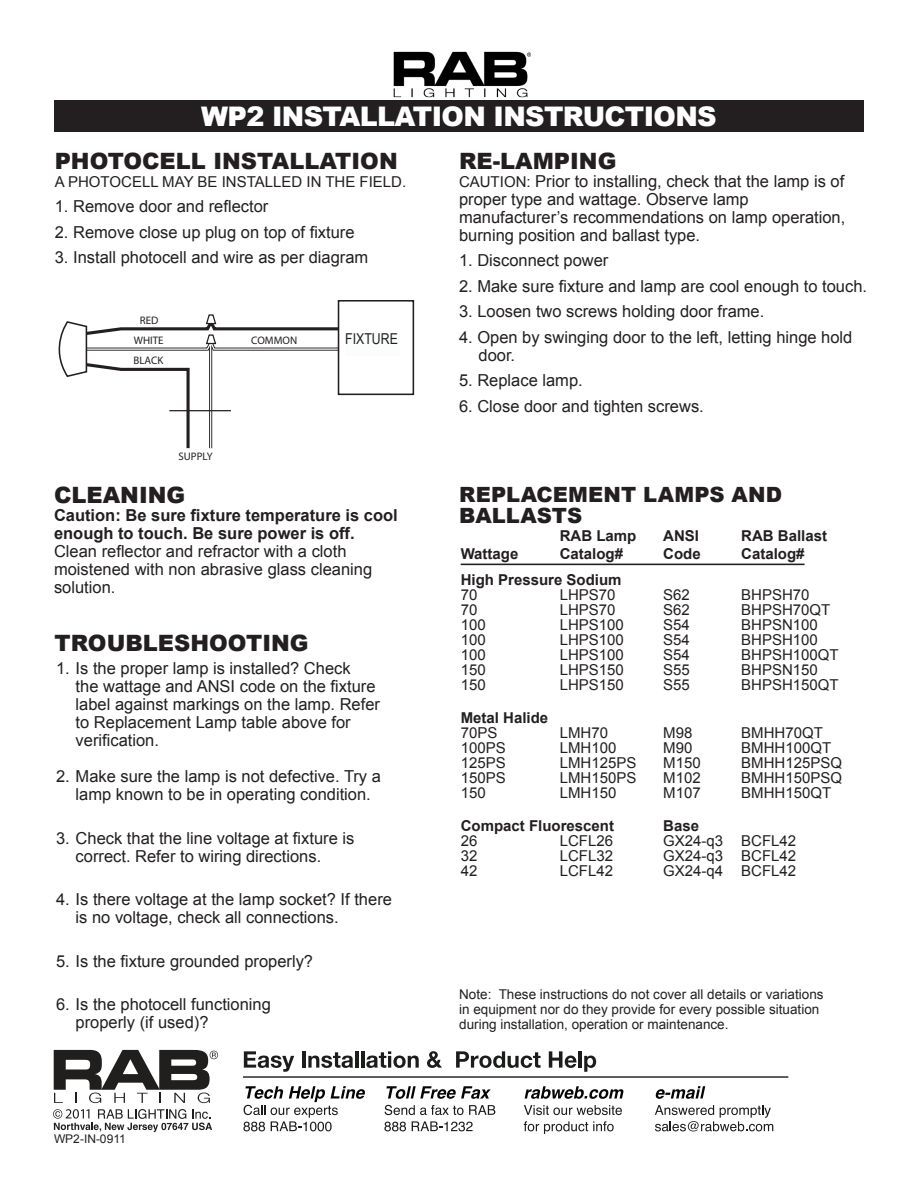
<style>
.page{position:relative;width:918px;height:1188px;background:#fff}
.page>*{position:absolute;margin:0;border:0;box-sizing:border-box;transform-origin:0 0}
.t1{font:900 27px "Arial";letter-spacing:-.025em;color:#fff}
.Heading{font:900 22.5px "Arial";color:#231f20}
.t2{font:900 21px/21px "Arial";letter-spacing:.01em;color:#231f20}
.Body_Copy{font:16.5px/18px "Arial";color:#231f20}
.Heading-2{font:16.5px/18px "Arial";color:#231f20}
.Subhead{font:15px "Arial";color:#231f20}
.t3{font:700 15px "Arial";color:#231f20}
.Subhead-2{font:15px "Arial Narrow";color:#231f20}
.Heading-3{font:13.5px/15px "Arial";color:#231f20}
.Subhead-3{font:12px "Arial";color:#231f20}
.t4{font:10.95px/20.1px "Helvetica";color:#231f20;text-align:center}
.s1{font-size:15px}
.s2{font-weight:700}
</style>
<div class="page">
<div style="left:54px;top:100px;width:810px;height:32px;background:#231f20"></div>
<img style="left:393px;top:51px;width:139px;height:47px">
<svg style="left:59px;top:313px;width:283px;height:136px"></svg>
<div style="left:339px;top:301px;width:74px;height:93px;background:#fff"></div>
<div style="left:338px;top:300px;width:76px;height:95px;border:2px solid #231f20"></div>
<svg style="left:244px;top:1051px;width:50px;height:21px"></svg>
<hr style="left:302px;top:1051px;width:4px;height:17px;background:#1b1d1b">
<svg style="left:308px;top:1052px;width:45px;height:16px"></svg>
<hr style="left:355px;top:1051px;width:3px;height:17px;background:#1b1d1b">
<hr style="left:361px;top:1051px;width:3px;height:17px;background:#1b1d1b">
<svg style="left:366px;top:1051px;width:53px;height:17px"></svg>
<svg style="left:427px;top:1051px;width:15px;height:17px"></svg>
<svg style="left:456px;top:1051px;width:85px;height:17px"></svg>
<svg style="left:549px;top:1051px;width:28px;height:17px"></svg>
<hr style="left:578px;top:1051px;width:4px;height:17px;background:#1b1d1b">
<svg style="left:584px;top:1056px;width:12px;height:16px"></svg>
<hr style="left:243px;top:1076px;width:545px;height:2px;background:#1b1d1b">
<svg style="left:54px;top:1050px;width:164px;height:53px"></svg>
<svg style="left:53px;top:1109px;width:159px;height:23px"></svg>
<svg style="left:243px;top:1086px;width:122px;height:45px"></svg>
<svg style="left:386px;top:1086px;width:105px;height:13px"></svg>
<svg style="left:385px;top:1105px;width:110px;height:10px"></svg>
<svg style="left:384px;top:1122px;width:22px;height:9px"></svg>
<svg style="left:412px;top:1121px;width:61px;height:10px"></svg>
<svg style="left:525px;top:1086px;width:98px;height:13px"></svg>
<svg style="left:524px;top:1105px;width:98px;height:10px"></svg>
<svg style="left:524px;top:1121px;width:90px;height:13px"></svg>
<svg style="left:656px;top:1086px;width:49px;height:13px"></svg>
<svg style="left:655px;top:1105px;width:118px;height:26px"></svg>
<div style="left:345px;top:333px;width:55px;height:23px;background:#fbfdfc"></div>
<hr style="left:461px;top:564px;width:344px;height:1px;background:#231f20">
<p class="t1" style="left:201px;top:97px;width:517px">WP2 INSTALLATION INSTRUCTIONS</p>
<p class="Heading" style="left:55px;top:144px;width:345px">PHOTOCELL INSTALLATION</p>
<p class="Subhead" style="left:55px;top:172px;width:353px">A PHOTOCELL MAY BE INSTALLED IN THE FIELD.</p>
<p class="Body_Copy" style="left:55px;top:198px;width:215px">1. Remove door and reflector</p>
<p class="Body_Copy" style="left:55px;top:223px;width:301px">2. Remove close up plug on top of fixture</p>
<p class="Body_Copy" style="left:55px;top:249px;width:315px">3. Install photocell and wire as per diagram</p>
<p class="Heading" style="left:459px;top:144px;width:159px">RE-LAMPING</p>
<p class="Body_Copy" style="left:459px;top:172px;width:388px"><span class="s1">CAUTION:</span> Prior to installing, check that the lamp is of proper type and wattage. Observe lamp manufacturer’s recommendations on lamp operation, burning position and ballast type.</p>
<p class="Body_Copy" style="left:459px;top:252px;width:151px">1. Disconnect power</p>
<p class="Body_Copy" style="left:459px;top:277px;width:410px">2. Make sure fixture and lamp are cool enough to touch.</p>
<p class="Body_Copy" style="left:459px;top:303px;width:307px">3. Loosen two screws holding door frame.</p>
<p class="Body_Copy" style="left:478px;top:328px;width:375px;text-indent:-20px">4. Open by swinging door to the left, letting hinge hold door.</p>
<p class="Body_Copy" style="left:459px;top:372px;width:125px">5. Replace lamp.</p>
<p class="Body_Copy" style="left:459px;top:397px;width:246px">6. Close door and tighten screws.</p>
<p class="t4" style="left:134px;top:310px;width:31px">RED<br>WHITE</p>
<p class="Subhead-2" style="left:345px;top:328px;width:54px">FIXTURE</p>
<p class="t4" style="left:251px;top:330px;width:48px">COMMON</p>
<p class="t4" style="left:133px;top:350px;width:31px">BLACK</p>
<p class="t4" style="left:178px;top:446px;width:36px">SUPPLY</p>
<p class="Heading" style="left:54px;top:479px;width:133px">CLEANING</p>
<p class="Body_Copy" style="left:54px;top:507px;width:345px"><span class="s2">Caution: Be sure fixture temperature is cool enough to touch. Be sure power is off.<br></span>Clean reflector and refractor with a cloth moistened with non abrasive glass cleaning solution.</p>
<p class="Heading" style="left:55px;top:626px;width:255px">TROUBLESHOOTING</p>
<p class="Heading-2" style="left:76px;top:659px;width:306px;text-indent:-20px">1. Is the proper lamp is installed? Check<br>the wattage and ANSI code on the fixture label against markings on the lamp. Refer to Replacement Lamp table above for verification.</p>
<p class="Body_Copy" style="left:56px;top:767px;width:326px;text-align:center">2. Make sure the lamp is not defective. Try a lamp known to be in operating condition.</p>
<p class="Body_Copy" style="left:76px;top:829px;width:280px;text-indent:-20px">3. Check that the line voltage at fixture is correct. Refer to wiring directions.</p>
<p class="Body_Copy" style="left:76px;top:891px;width:318px;text-indent:-20px">4. Is there voltage at the lamp socket? If there is no voltage, check all connections.</p>
<p class="Body_Copy" style="left:56px;top:952px;width:259px">5. Is the fixture grounded properly?</p>
<p class="Body_Copy" style="left:76px;top:996px;width:197px;text-indent:-20px">6. Is the photocell functioning properly (if used)?</p>
<p class="Subhead-3" style="left:54px;top:1131px;width:73px">WP2-IN-0911</p>
<p class="t2" style="left:459px;top:483px;width:324px">REPLACEMENT LAMPS AND<br>BALLASTS</p>
<p class="t3" style="left:560px;top:526px;width:78px">RAB Lamp</p>
<p class="t3" style="left:663px;top:526px;width:37px">ANSI</p>
<p class="t3" style="left:741px;top:526px;width:87px">RAB Ballast</p>
<p class="t3" style="left:461px;top:544px;width:59px">Wattage</p>
<p class="t3" style="left:560px;top:544px;width:65px">Catalog#</p>
<p class="t3" style="left:663px;top:544px;width:39px">Code</p>
<p class="t3" style="left:741px;top:544px;width:65px">Catalog#</p>
<p class="t3" style="left:461px;top:569px;width:162px">High Pressure Sodium</p>
<p class="Subhead" style="left:461px;top:585px;width:18px">70</p>
<p class="Subhead" style="left:560px;top:585px;width:57px">LHPS70</p>
<p class="Subhead" style="left:663px;top:585px;width:28px">S62</p>
<p class="Subhead" style="left:741px;top:585px;width:70px">BHPSH70</p>
<p class="Subhead" style="left:461px;top:600px;width:18px">70</p>
<p class="Subhead" style="left:560px;top:600px;width:57px">LHPS70</p>
<p class="Subhead" style="left:663px;top:600px;width:28px">S62</p>
<p class="Subhead" style="left:741px;top:600px;width:91px">BHPSH70QT</p>
<p class="Subhead" style="left:461px;top:615px;width:27px">100</p>
<p class="Subhead" style="left:560px;top:615px;width:66px">LHPS100</p>
<p class="Subhead" style="left:663px;top:615px;width:28px">S54</p>
<p class="Subhead" style="left:741px;top:615px;width:78px">BHPSN100</p>
<p class="Subhead" style="left:461px;top:630px;width:27px">100</p>
<p class="Subhead" style="left:560px;top:630px;width:66px">LHPS100</p>
<p class="Subhead" style="left:663px;top:630px;width:28px">S54</p>
<p class="Subhead" style="left:741px;top:630px;width:78px">BHPSH100</p>
<p class="Subhead" style="left:461px;top:645px;width:27px">100</p>
<p class="Subhead" style="left:560px;top:645px;width:66px">LHPS100</p>
<p class="Subhead" style="left:663px;top:645px;width:28px">S54</p>
<p class="Subhead" style="left:741px;top:645px;width:99px">BHPSH100QT</p>
<p class="Subhead" style="left:461px;top:660px;width:27px">150</p>
<p class="Subhead" style="left:560px;top:660px;width:66px">LHPS150</p>
<p class="Subhead" style="left:663px;top:660px;width:28px">S55</p>
<p class="Subhead" style="left:741px;top:660px;width:78px">BHPSN150</p>
<p class="Subhead" style="left:461px;top:675px;width:27px">150</p>
<p class="Subhead" style="left:560px;top:675px;width:66px">LHPS150</p>
<p class="Subhead" style="left:663px;top:675px;width:28px">S55</p>
<p class="Subhead" style="left:741px;top:675px;width:99px">BHPSH150QT</p>
<p class="t3" style="left:461px;top:707px;width:89px">Metal Halide</p>
<p class="Subhead" style="left:461px;top:723px;width:38px">70PS</p>
<p class="Subhead" style="left:560px;top:723px;width:50px">LMH70</p>
<p class="Subhead" style="left:663px;top:723px;width:31px">M98</p>
<p class="Subhead" style="left:741px;top:723px;width:83px">BMHH70QT</p>
<p class="Subhead" style="left:461px;top:738px;width:47px">100PS</p>
<p class="Subhead" style="left:560px;top:738px;width:58px">LMH100</p>
<p class="Subhead" style="left:663px;top:738px;width:31px">M90</p>
<p class="Subhead" style="left:741px;top:738px;width:92px">BMHH100QT</p>
<p class="Subhead" style="left:461px;top:753px;width:47px">125PS</p>
<p class="Subhead" style="left:560px;top:753px;width:78px">LMH125PS</p>
<p class="Subhead" style="left:663px;top:753px;width:39px">M150</p>
<p class="Subhead" style="left:741px;top:753px;width:102px">BMHH125PSQ</p>
<p class="Subhead" style="left:461px;top:768px;width:47px">150PS</p>
<p class="Subhead" style="left:560px;top:768px;width:78px">LMH150PS</p>
<p class="Subhead" style="left:663px;top:768px;width:39px">M102</p>
<p class="Subhead" style="left:741px;top:768px;width:102px">BMHH150PSQ</p>
<p class="Subhead" style="left:461px;top:783px;width:27px">150</p>
<p class="Subhead" style="left:560px;top:783px;width:58px">LMH150</p>
<p class="Subhead" style="left:663px;top:783px;width:39px">M107</p>
<p class="Subhead" style="left:741px;top:783px;width:92px">BMHH150QT</p>
<p class="t3" style="left:461px;top:815px;width:155px">Compact Fluorescent</p>
<p class="t3" style="left:663px;top:815px;width:37px">Base</p>
<p class="Subhead" style="left:461px;top:831px;width:18px">26</p>
<p class="Subhead" style="left:560px;top:831px;width:55px">LCFL26</p>
<p class="Subhead" style="left:663px;top:831px;width:135px">GX24-q3 BCFL42</p>
<p class="Subhead" style="left:461px;top:846px;width:18px">32</p>
<p class="Subhead" style="left:560px;top:846px;width:55px">LCFL32</p>
<p class="Subhead" style="left:663px;top:846px;width:135px">GX24-q3 BCFL42</p>
<p class="Subhead" style="left:461px;top:861px;width:18px">42</p>
<p class="Subhead" style="left:560px;top:861px;width:55px">LCFL42</p>
<p class="Subhead" style="left:663px;top:861px;width:135px">GX24-q4 BCFL42</p>
<p class="Heading-3" style="left:459px;top:987px;width:366px">Note: These instructions do not cover all details or variations in equipment nor do they provide for every possible situation during installation, operation or maintenance.</p>
</div>
